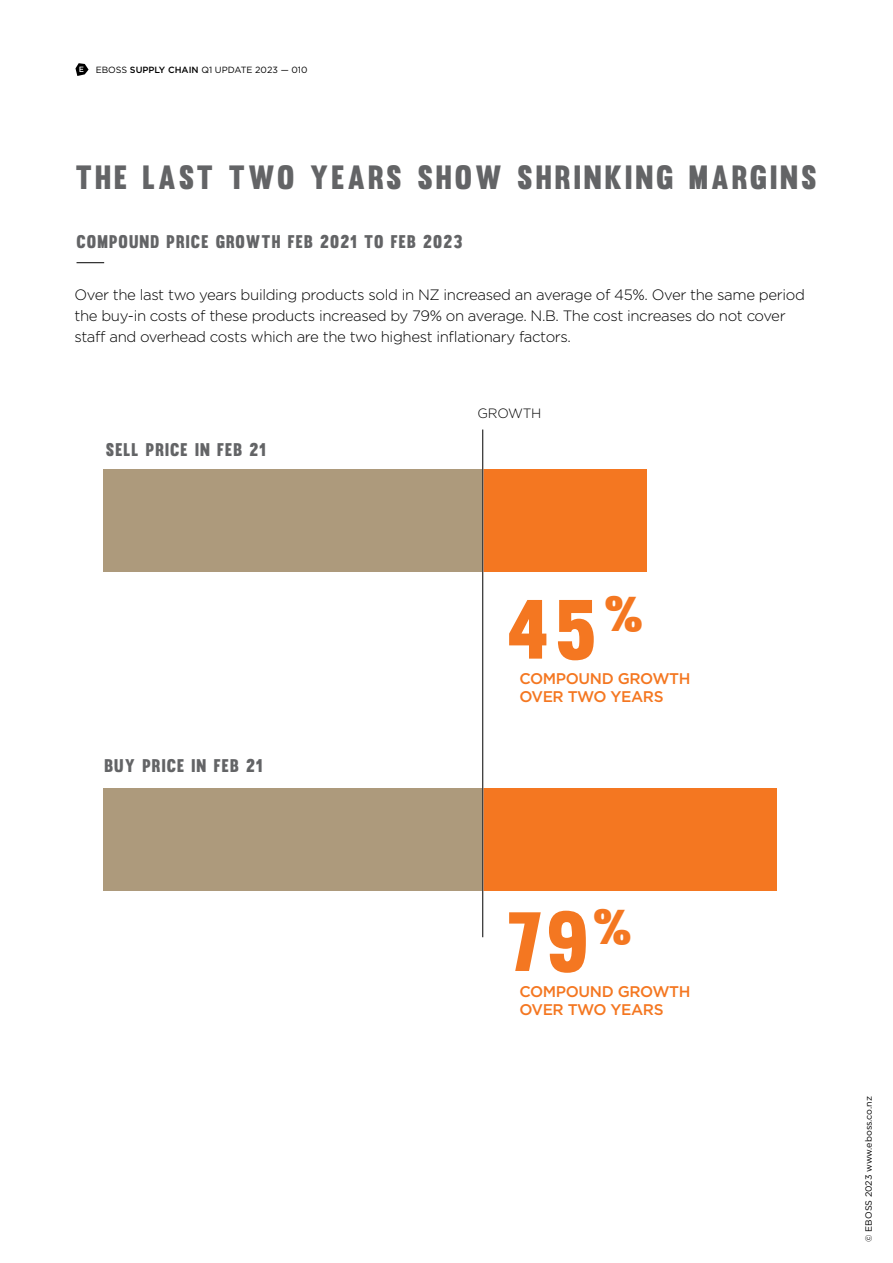
<style>
.page{position:relative;width:893px;height:1263px;background:#fff}
.page>*{position:absolute;margin:0;border:0;box-sizing:border-box;transform-origin:0 0}
.t1{font:82.2px "Muro";color:#f47721}
.t2{font:33px "Muro";letter-spacing:.09em;color:#636466}
.t3{font:18px "Muro";letter-spacing:.06em;color:#636466}
.t4{font:500 15.45px/18.6px "Gotham";letter-spacing:-.025em;color:#f47721}
.t5{font:300 15px/21px "Gotham";letter-spacing:-.025em;color:#000}
.t6{font:300 13.5px "Gotham";letter-spacing:-.02em;color:#000}
.t7{font:9px "Gotham";color:#000}
.s1{font-weight:500}
</style>
<div class="page">
<svg style="left:77px;top:262px;width:27px;height:1px"></svg>
<div style="left:104px;top:469px;width:380px;height:102px;background:#ad9a7c"></div>
<div style="left:484px;top:469px;width:163px;height:102px;background:#f47721"></div>
<div style="left:104px;top:788px;width:380px;height:102px;background:#ad9a7c"></div>
<div style="left:484px;top:788px;width:293px;height:102px;background:#f47721"></div>
<hr style="left:482px;top:429px;width:1px;height:508px;background:#000">
<svg style="left:75px;top:63px;width:14px;height:13px"></svg>
<p class="t7" style="left:96px;top:64px;width:213px">EBOSS <span class="s1">SUPPLY CHAIN</span> Q1 UPDATE 2023 — 010</p>
<h2 class="t2" style="left:75px;top:157px;width:743px">THE LAST TWO YEARS SHOW SHRINKING MARGINS</h2>
<p class="t3" style="left:77px;top:230px;width:387px">COMPOUND PRICE GROWTH FEB 2021 TO FEB 2023</p>
<p class="t5" style="left:74px;top:284px;width:732px">Over the last two years building products sold in NZ increased an average of 45%. Over the same period the buy-in costs of these products increased by 79% on average. N.B. The cost increases do not cover staff and overhead costs which are the two highest inflationary factors.</p>
<p class="t3" style="left:106px;top:439px;width:162px">SELL PRICE IN FEB 21</p>
<p class="t6" style="left:477px;top:406px;width:65px">GROWTH</p>
<p class="t3" style="left:104px;top:755px;width:160px">BUY PRICE IN FEB 21</p>
<h1 class="t1" style="left:507px;top:580px;width:138px">45<sup>%</sup></h1>
<p class="t4" style="left:519px;top:669px;width:173px">COMPOUND GROWTH<br>OVER TWO YEARS</p>
<h1 class="t1" style="left:507px;top:892px;width:127px">79<sup>%</sup></h1>
<p class="t4" style="left:519px;top:982px;width:173px">COMPOUND GROWTH<br>OVER TWO YEARS</p>
<p class="t7" style="left:863px;top:1242px;width:147px;rotate:-90deg">© EBOSS 2023 www.eboss.co.nz</p>
</div>
